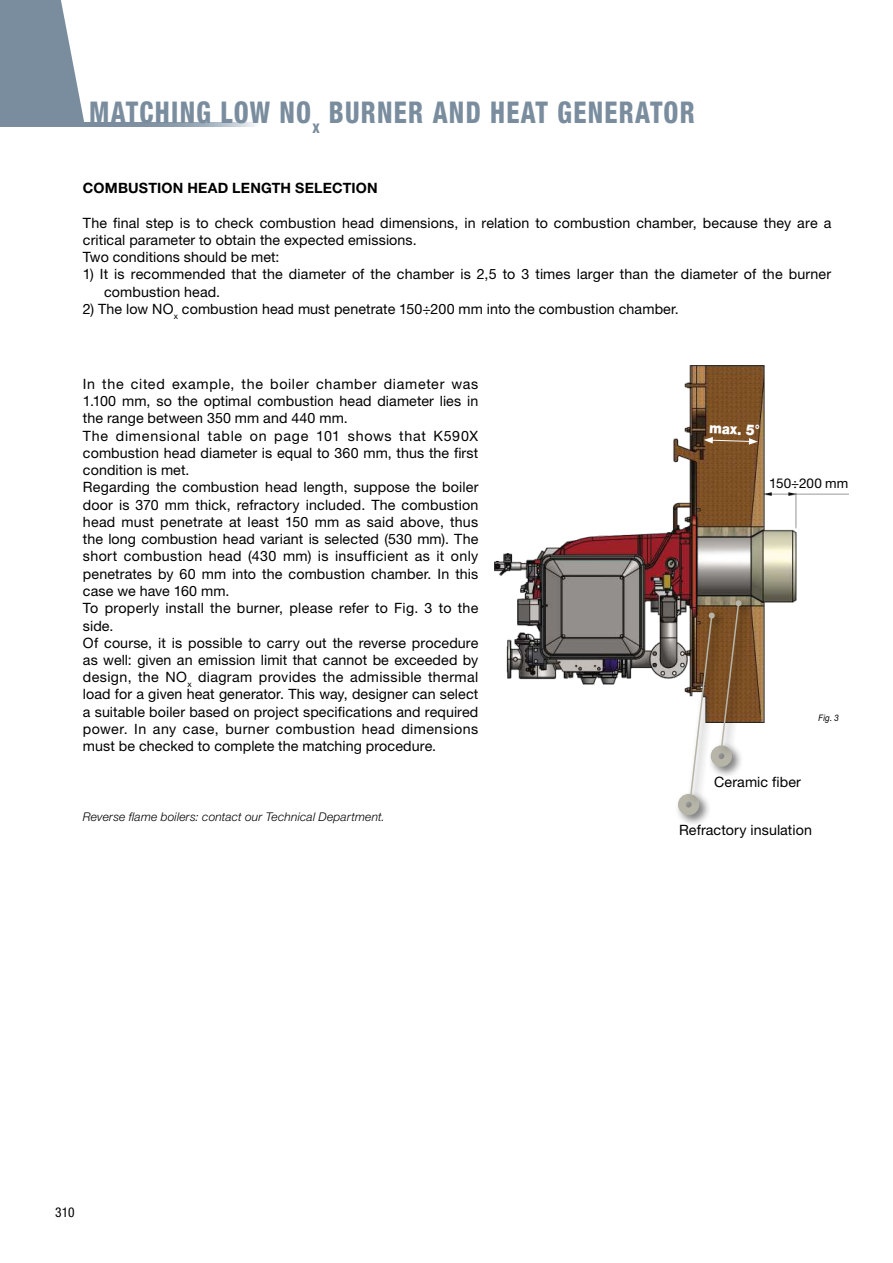
<style>
.page{position:relative;width:893px;height:1263px;background:#fff}
.page>*{position:absolute;margin:0;border:0;box-sizing:border-box;transform-origin:0 0}
.t1{font:800 condensed 30px "Helvetica Neue LT Std";letter-spacing:.05em;color:#7a8d9e;scale:.87 1}
.t2{font:900 15px "Helvetica Neue LT Std";color:#fff;scale:.87 1}
.t3{font:14.25px/17.2px "Helvetica Neue LT Std";letter-spacing:.01em;color:#000}
.t4{font:700 14.25px "Helvetica Neue LT Std";letter-spacing:.015em;color:#000}
.t5{font:13.5px "Helvetica Neue LT Std";letter-spacing:.005em;color:#000}
.t6{font:condensed 13.5px "Helvetica Neue LT Std";color:#000}
.t7{font:italic 300 12px "Helvetica Neue LT Std";letter-spacing:.015em;color:#000}
.t8{font:italic 9px "Helvetica Neue LT Std";color:#000;scale:.9 1}
</style>
<div class="page">
<svg style="left:0;top:0;width:85px;height:123px;background:#8d9dac"></svg>
<svg style="left:0;top:123px;width:256px;height:4px"></svg>
<img style="left:494px;top:366px;width:354px;height:356px">
<div style="left:674px;top:790px;width:37px;height:37px;background:#000;opacity:.6"></div>
<div style="left:678px;top:794px;width:21px;height:21px;border:8px solid #b7b5a8;border-radius:50%"></div>
<div style="left:687px;top:609px;width:40px;height:197px;background:#000;opacity:.6"></div>
<div style="left:717px;top:597px;width:37px;height:161px;background:#000;opacity:.6"></div>
<svg style="left:689px;top:600px;width:52px;height:196px"></svg>
<svg style="left:704px;top:437px;width:54px;height:8px"></svg>
<h1 class="t1" style="left:89px;top:94px;width:697px">MATCHING LOW NO<sub>x</sub> BURNER AND HEAT GENERATOR</h1>
<p class="t4" style="left:83px;top:179px;width:296px">COMBUSTION HEAD LENGTH SELECTION</p>
<p class="t3" style="left:83px;top:214px;width:750px">The final step is to check combustion head dimensions, in relation to combustion chamber, because they are a critical parameter to obtain the expected emissions.<br>Two conditions should be met:</p>
<p class="t3" style="left:104px;top:265px;width:729px;text-indent:-21px">1) It is recommended that the diameter of the chamber is 2,5 to 3 times larger than the diameter of the burner combustion head.</p>
<p class="t3" style="left:83px;top:300px;width:597px">2) The low NO<sub>x</sub> combustion head must penetrate 150÷200 mm into the combustion chamber.</p>
<p class="t3" style="left:83px;top:375px;width:397px">In the cited example, the boiler chamber diameter was 1.100 mm, so the optimal combustion head diameter lies in the range between 350 mm and 440 mm.<br>The dimensional table on page 101 shows that K590X combustion head diameter is equal to 360 mm, thus the first condition is met.<br>Regarding the combustion head length, suppose the boiler door is 370 mm thick, refractory included. The combustion head must penetrate at least 150 mm as said above, thus the long combustion head variant is selected (530 mm). The short combustion head (430 mm) is insufficient as it only penetrates by 60 mm into the combustion chamber. In this case we have 160 mm.<br>To properly install the burner, please refer to Fig. 3 to the side.<br>Of course, it is possible to carry out the reverse procedure as well: given an emission limit that cannot be exceeded by design, the NO<sub>x</sub> diagram provides the admissible thermal load for a given heat generator. This way, designer can select a suitable boiler based on project specifications and required power. In any case, burner combustion head dimensions must be checked to complete the matching procedure.</p>
<p class="t7" style="left:83px;top:809px;width:303px">Reverse flame boilers: contact our Technical Department.</p>
<p class="t2" style="left:710px;top:419px;width:59px;rotate:3deg">max. 5°</p>
<p class="t5" style="left:769px;top:475px;width:81px">150÷200 mm</p>
<p class="t8" style="left:819px;top:712px;width:24px">Fig. 3</p>
<p class="t3" style="left:714px;top:773px;width:88px">Ceramic fiber</p>
<p class="t3" style="left:679px;top:821px;width:134px">Refractory insulation</p>
<p class="t6" style="left:55px;top:1204px;width:21px">310</p>
</div>
